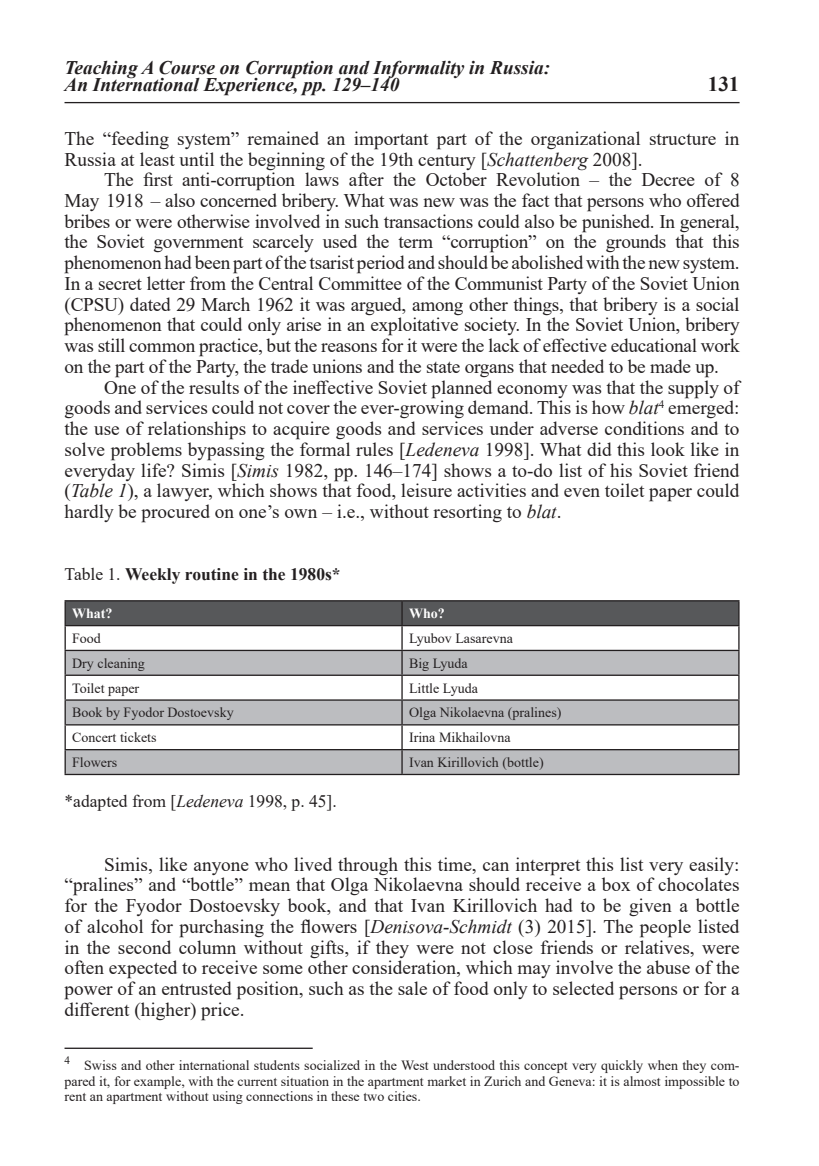
<style>
.page{position:relative;width:819px;height:1166px;background:#fff}
.page>*{position:absolute;margin:0;border:0;box-sizing:border-box;transform-origin:0 0}
.страница{font:700 21px "Times New Roman";color:#231f20}
.t1{font:19.25px/20.7px "Times New Roman";color:#231f20;text-align:justify}
.t2{font:italic 700 19.25px/16.6px "Times New Roman";color:#231f20}
.источник_к_таблице{font:17.5px "Times New Roman";color:#231f20}
.таблица_ЗАГОЛОВОК{font:700 17.5px "Times New Roman";color:#231f20}
.сноска{font:14px/15.8px "Times New Roman";color:#231f20;text-align:justify}
.в_таблице_черный{font:14px "Times New Roman";color:#231f20}
.в_таблице__белый{font:700 14px "Times New Roman";color:#fff}
.сноска-2{font:11.2px "Times New Roman";color:#231f20}
.s1{font-style:italic}
.s2{font-weight:400}
</style>
<div class="page">
<hr style="left:64px;top:102px;width:675px;height:1px;background:#231f20">
<hr style="left:64px;top:600px;width:338px;height:1px;background:#231f20">
<hr style="left:64px;top:601px;width:2px;height:24px;background:#231f20">
<hr style="left:402px;top:600px;width:337px;height:1px;background:#231f20">
<hr style="left:64px;top:625px;width:338px;height:1px;background:#231f20">
<hr style="left:64px;top:626px;width:2px;height:24px;background:#231f20">
<hr style="left:64px;top:650px;width:338px;height:1px;background:#231f20">
<hr style="left:64px;top:651px;width:2px;height:23px;background:#231f20">
<hr style="left:64px;top:674px;width:338px;height:2px;background:#231f20">
<hr style="left:64px;top:676px;width:2px;height:23px;background:#231f20">
<hr style="left:64px;top:699px;width:338px;height:2px;background:#231f20">
<hr style="left:64px;top:701px;width:2px;height:23px;background:#231f20">
<hr style="left:64px;top:724px;width:338px;height:1px;background:#231f20">
<hr style="left:64px;top:725px;width:2px;height:24px;background:#231f20">
<hr style="left:64px;top:749px;width:338px;height:1px;background:#231f20">
<hr style="left:64px;top:750px;width:2px;height:24px;background:#231f20">
<svg style="left:65px;top:601px;width:674px;height:173px"></svg>
<hr style="left:64px;top:774px;width:338px;height:1px;background:#231f20">
<hr style="left:402px;top:774px;width:337px;height:1px;background:#231f20">
<hr style="left:64px;top:1047px;width:249px;height:2px;background:#231f20">
<p class="t2" style="left:64px;top:59px;width:487px">Teaching A Course on Corruption and Informality in Russia:<br>An International Experience, pp. 129–140</p>
<p class="t1" style="left:64px;top:127px;width:676px">The “feeding system” remained an important part of the organizational structure in<br>Russia at least until the beginning of the 19th century [<span class="s1">Schattenberg</span> 2008].</p>
<p class="t1" style="left:64px;top:169px;width:676px;text-indent:40px">The first anti-corruption laws after the October Revolution – the Decree of 8<br>May 1918 – also concerned bribery. What was new was the fact that persons who offered bribes or were otherwise involved in such transactions could also be punished. In general, the Soviet government scarcely used the term “corruption” on the grounds that this phenomenon had been part of the tsarist period and should be abolished with the new system.<br>In a secret letter from the Central Committee of the Communist Party of the Soviet Union (CPSU) dated 29 March 1962 it was argued, among other things, that bribery is a social phenomenon that could only arise in an exploitative society. In the Soviet Union, bribery was still common practice, but the reasons for it were the lack of effective educational work on the part of the Party, the trade unions and the state organs that needed to be made up.</p>
<p class="t1" style="left:64px;top:376px;width:676px;text-indent:40px">One of the results of the ineffective Soviet planned economy was that the supply of goods and services could not cover the ever-growing demand. This is how <span class="s1">blat</span><sup>4</sup> emerged: the use of relationships to acquire goods and services under adverse conditions and to solve problems bypassing the formal rules [<span class="s1">Ledeneva</span> 1998]. What did this look like in everyday life? Simis [<span class="s1">Simis</span> 1982, pp. 146–174] shows a to-do list of his Soviet friend (<span class="s1">Table 1</span>), a lawyer, which shows that food, leisure activities and even toilet paper could hardly be procured on one’s own – i.e., without resorting to <span class="s1">blat</span>.</p>
<p class="страница" style="left:707px;top:69px;width:33px">131</p>
<p class="таблица_ЗАГОЛОВОК" style="left:64px;top:562px;width:278px"><span class="s2">Table 1.</span> Weekly routine in the 1980s*</p>
<p class="в_таблице__белый" style="left:72px;top:603px;width:42px">What?</p>
<p class="в_таблице__белый" style="left:409px;top:603px;width:37px">Who?</p>
<p class="в_таблице_черный" style="left:72px;top:628px;width:30px">Food</p>
<p class="в_таблице_черный" style="left:409px;top:628px;width:105px">Lyubov Lasarevna</p>
<p class="в_таблице_черный" style="left:72px;top:653px;width:74px">Dry cleaning</p>
<p class="в_таблице_черный" style="left:409px;top:653px;width:60px">Big Lyuda</p>
<p class="в_таблице_черный" style="left:72px;top:678px;width:69px">Toilet paper</p>
<p class="в_таблице_черный" style="left:409px;top:678px;width:70px">Little Lyuda</p>
<p class="в_таблице_черный" style="left:72px;top:703px;width:163px">Book by Fyodor Dostoevsky</p>
<p class="в_таблице_черный" style="left:409px;top:703px;width:154px">Olga Nikolaevna (pralines)</p>
<p class="в_таблице_черный" style="left:72px;top:727px;width:86px">Concert tickets</p>
<p class="в_таблице_черный" style="left:409px;top:727px;width:103px">Irina Mikhailovna</p>
<p class="в_таблице_черный" style="left:72px;top:752px;width:47px">Flowers</p>
<p class="в_таблице_черный" style="left:409px;top:752px;width:136px">Ivan Kirillovich (bottle)</p>
<p class="источник_к_таблице" style="left:64px;top:788px;width:274px">*adapted from [<span class="s1">Ledeneva</span> 1998, p. 45].</p>
<p class="t1" style="left:64px;top:853px;width:676px;text-indent:40px">Simis, like anyone who lived through this time, can interpret this list very easily: “pralines” and “bottle” mean that Olga Nikolaevna should receive a box of chocolates for the Fyodor Dostoevsky book, and that Ivan Kirillovich had to be given a bottle of alcohol for purchasing the flowers [<span class="s1">Denisova-Schmidt</span> (3) 2015]. The people listed in the second column without gifts, if they were not close friends or relatives, were often expected to receive some other consideration, which may involve the abuse of the power of an entrusted position, such as the sale of food only to selected persons or for a different (higher) price.</p>
<p class="сноска-2" style="left:64px;top:1052px;width:7px">4</p>
<p class="сноска" style="left:64px;top:1057px;width:676px;text-indent:20px">Swiss and other international students socialized in the West understood this concept very quickly when they com&shy;pared it, for example, with the current situation in the apartment market in Zurich and Geneva: it is almost impossible to rent an apartment without using connections in these two cities.</p>
</div>
